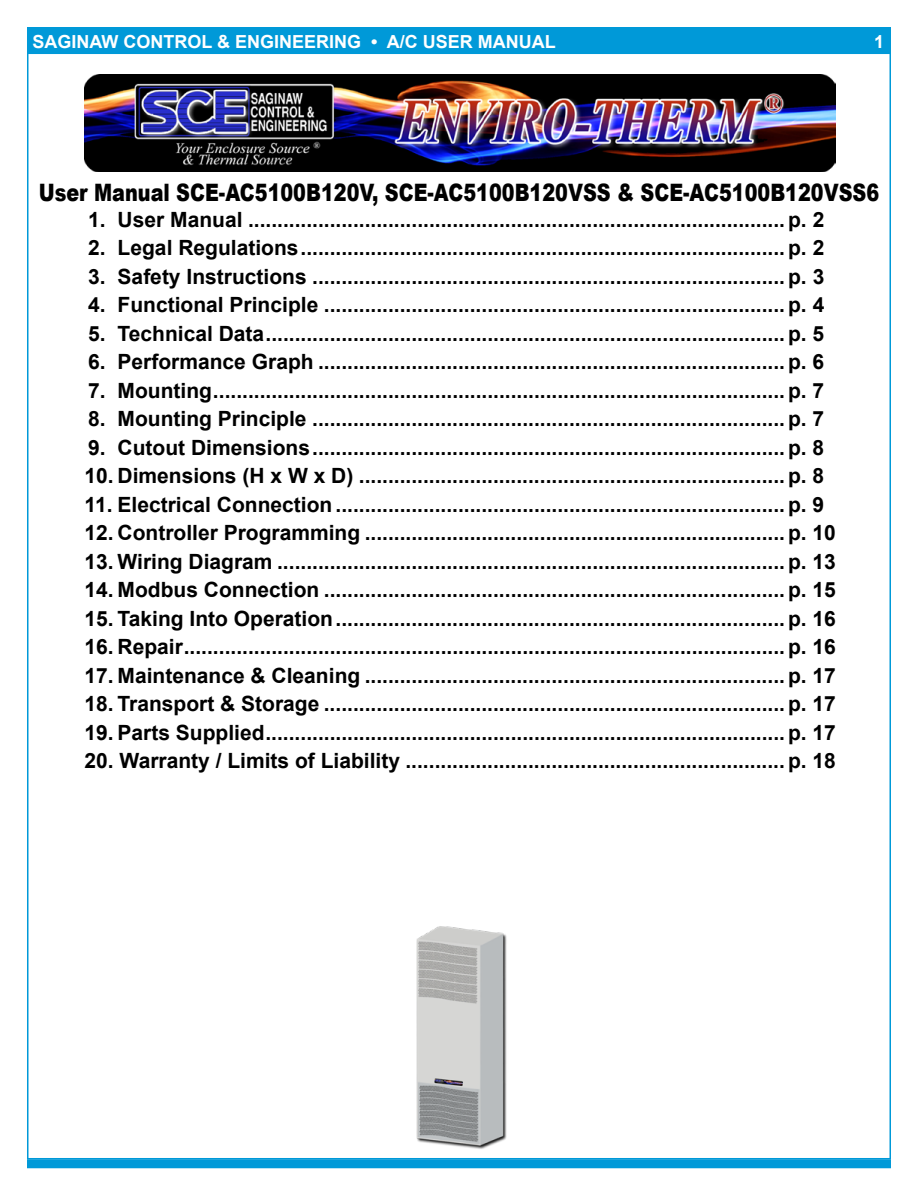
<style>
.page{position:relative;width:918px;height:1188px;background:#fff}
.page>*{position:absolute;margin:0;border:0;box-sizing:border-box;transform-origin:0 0}
.t1{font:900 24px "Arial";color:#000;scale:.8 1}
.t2{font:700 21px "Arial";color:#000}
.t3{font:700 18px "Arial";color:#fff}
.s1{font-weight:400;font-size:12px;color:#000}
</style>
<div class="page">
<div style="left:27px;top:1159px;width:864px;height:9px;background:#0099d8"></div>
<div style="left:27px;top:27px;width:864px;height:27px;background:#0099d8"></div>
<img style="left:416px;top:926px;width:91px;height:223px">
<img style="left:84px;top:74px;width:751px;height:97px">
<p class="t3" style="left:28px;top:29px;width:529px"><span class="s1">B</span>SAGINAW CONTROL &amp; ENGINEERING • A/C USER MANUAL</p>
<p class="t3" style="left:874px;top:29px;width:12px">1</p>
<p class="t1" style="left:39px;top:175px;width:1052px">User Manual SCE-AC5100B120V, SCE-AC5100B120VSS &amp; SCE-AC5100B120VSS6</p>
<p class="t2" style="left:88px;top:205px;width:738px">1. User Manual ............................................................................................p. 2</p>
<p class="t2" style="left:88px;top:233px;width:738px">2. Legal Regulations...................................................................................p. 2</p>
<p class="t2" style="left:88px;top:262px;width:738px">3. Safety Instructions .................................................................................p. 3</p>
<p class="t2" style="left:88px;top:290px;width:738px">4. Functional Principle ...............................................................................p. 4</p>
<p class="t2" style="left:88px;top:319px;width:738px">5. Technical Data.........................................................................................p. 5</p>
<p class="t2" style="left:88px;top:347px;width:738px">6. Performance Graph ................................................................................p. 6</p>
<p class="t2" style="left:88px;top:376px;width:738px">7. Mounting..................................................................................................p. 7</p>
<p class="t2" style="left:88px;top:404px;width:738px">8. Mounting Principle .................................................................................p. 7</p>
<p class="t2" style="left:88px;top:433px;width:738px">9. Cutout Dimensions.................................................................................p. 8</p>
<p class="t2" style="left:85px;top:461px;width:741px">10. Dimensions (H x W x D) .........................................................................p. 8</p>
<p class="t2" style="left:85px;top:490px;width:741px">11. Electrical Connection.............................................................................p. 9</p>
<p class="t2" style="left:85px;top:518px;width:753px">12. Controller Programming ........................................................................p. 10</p>
<p class="t2" style="left:85px;top:547px;width:753px">13. Wiring Diagram .......................................................................................p. 13</p>
<p class="t2" style="left:85px;top:575px;width:753px">14. Modbus Connection ...............................................................................p. 15</p>
<p class="t2" style="left:85px;top:604px;width:753px">15. Taking Into Operation.............................................................................p. 16</p>
<p class="t2" style="left:85px;top:632px;width:753px">16. Repair.......................................................................................................p. 16</p>
<p class="t2" style="left:85px;top:661px;width:753px">17. Maintenance &amp; Cleaning ........................................................................p. 17</p>
<p class="t2" style="left:85px;top:689px;width:753px">18. Transport &amp; Storage ...............................................................................p. 17</p>
<p class="t2" style="left:85px;top:718px;width:753px">19. Parts Supplied.........................................................................................p. 17</p>
<p class="t2" style="left:85px;top:746px;width:753px">20. Warranty / Limits of Liability .................................................................p. 18</p>
</div>
